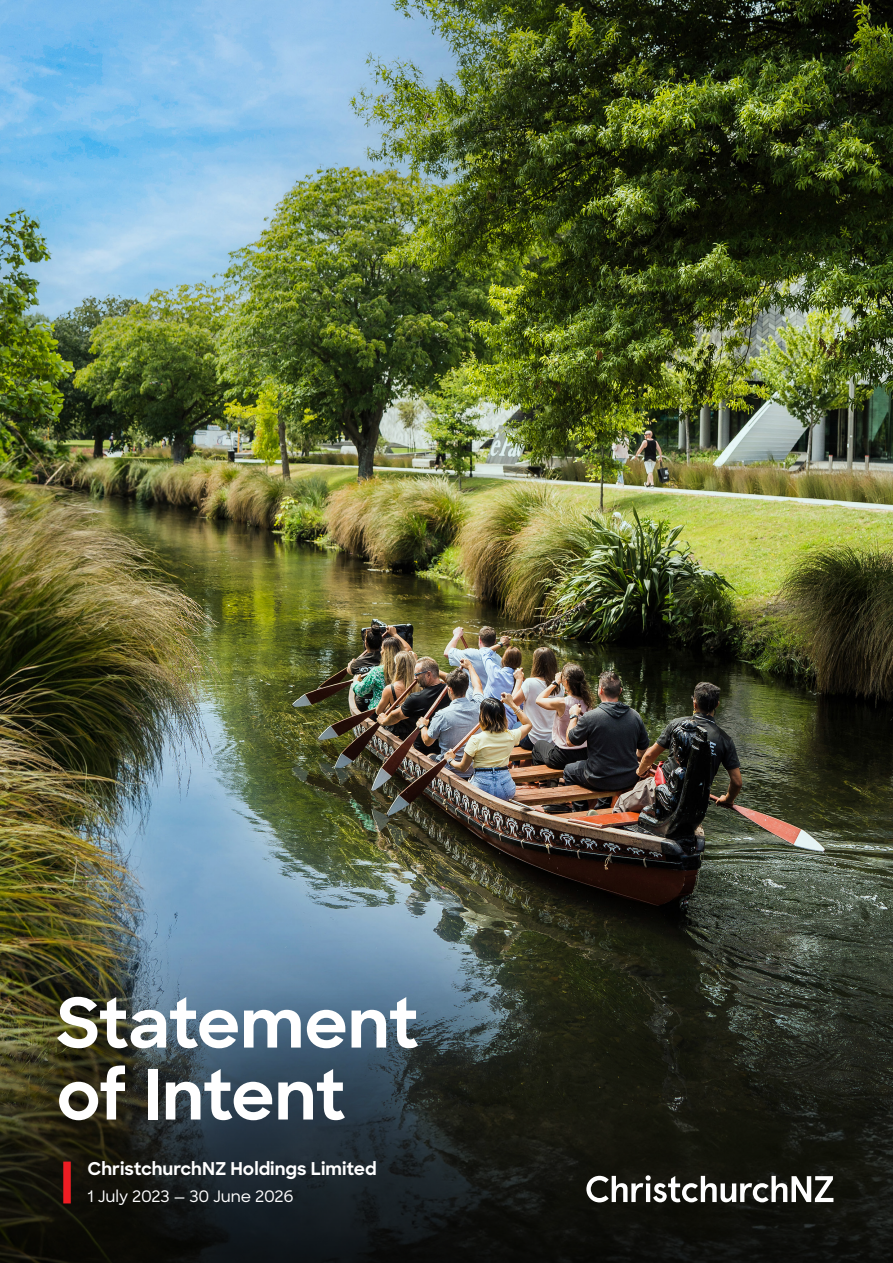
<style>
.page{position:relative;width:893px;height:1263px;background:#fff}
.page>*{position:absolute;margin:0;border:0;box-sizing:border-box;transform-origin:0 0}
.t1{font:700 68.55px/72px "Sharp Sans";letter-spacing:-.02em;color:#fff}
.t2{font:700 17.7px "Sharp Sans";color:#fff}
.t3{font:500 15.75px "Sharp Sans";letter-spacing:-.015em;color:#fff}
</style>
<div class="page">
<img style="left:0;top:0;width:893px;height:929px">
<svg style="left:0;top:929px;width:893px;height:334px;background:#2a3230"></svg>
<svg style="left:586px;top:1175px;width:247px;height:27px"></svg>
<div style="left:63px;top:1161px;width:8px;height:42px;background:#ee1d23"></div>
<p class="t1" style="left:57px;top:984px;width:364px">Statement of Intent</p>
<p class="t2" style="left:88px;top:1155px;width:291px">ChristchurchNZ Holdings Limited</p>
<p class="t3" style="left:88px;top:1185px;width:208px">1 July 2023 — 30 June 2026</p>
</div>
